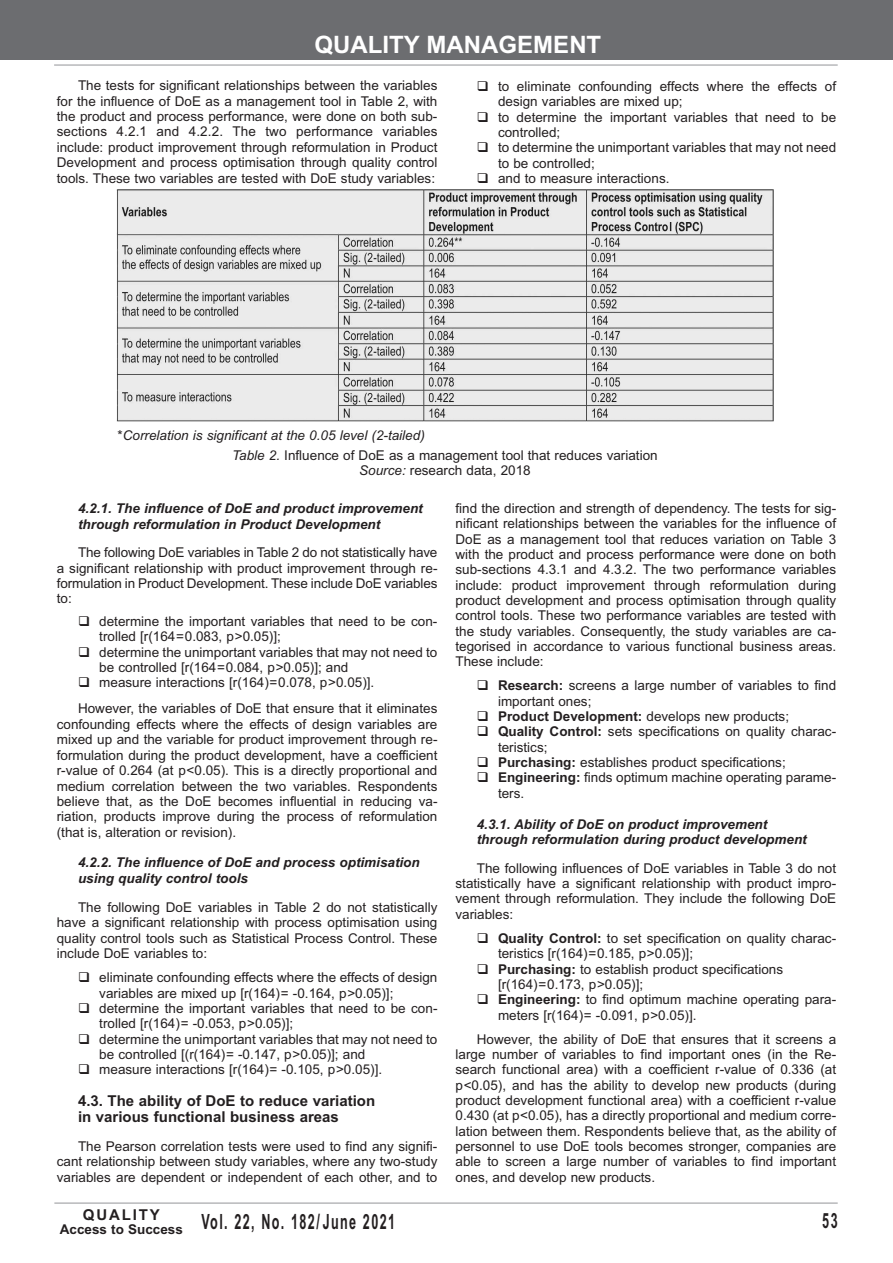
<style>
.page{position:relative;width:893px;height:1263px;background:#fff}
.page>*{position:absolute;margin:0;border:0;box-sizing:border-box;transform-origin:0 0}
.t1{font:700 24px "Arial";color:#fff}
.t2{font:700 21px "Arial";letter-spacing:.11em;color:#231f20;scale:.6 1}
.t3{font:700 15px/16.5px "Arial";color:#231f20}
.t4{font:700 15px "Arial";letter-spacing:.12em;color:#231f20}
.t5{font:13.5px/15.3px "Arial";color:#231f20;text-align:justify}
.t6{font:italic 700 13.5px/15.5px "Arial";color:#231f20}
.t7{font:italic 13.5px/20px "Arial";color:#231f20}
.s1{font-style:normal}
.s2{font-style:italic}
.s3{font-weight:700}
</style>
<div class="page">
<hr style="left:54px;top:65px;width:784px;height:1px;background:#939598">
<div style="left:0;top:0;width:893px;height:60px;background:#6c6d70"></div>
<hr style="left:54px;top:1203px;width:784px;height:1px;background:#939598">
<img style="left:116px;top:190px;width:658px;height:231px">
<h1 class="t1" style="left:314px;top:30px;width:288px">QUALITY MANAGEMENT</h1>
<p class="t5" style="left:57px;top:78px;width:382px;text-indent:21px">The tests for significant relationships between the variables for the influence of DoE as a management tool in Table 2, with the product and process performance, were done on both sub&shy;sections 4.2.1 and 4.2.2. The two performance variables include: product improvement through reformulation in Product Development and process optimisation through quality control tools. These two variables are tested with DoE study variables:</p>
<p class="t5" style="left:498px;top:78px;width:340px;text-align:left">to eliminate confounding effects where the effects of design variables are mixed up;<br>to determine the important variables that need to be controlled;<br>to determine the unimportant variables that may not need to be controlled;<br>and to measure interactions.</p>
<p class="t7" style="left:232px;top:425px;width:427px;text-indent:-115px"><span class="s1">*</span>Correlation is significant at the 0.05 level (2-tailed)<br>Table 2. <span class="s1">Influence of DoE as a management tool that reduces variation</span></p>
<p class="t5" style="left:359px;top:463px;width:173px"><span class="s2">Source:</span> research data, 2018</p>
<p class="t6" style="left:78px;top:501px;width:346px">4.2.1. The influence of DoE and product improvement through reformulation in Product Development</p>
<p class="t5" style="left:57px;top:545px;width:382px;text-indent:21px">The following DoE variables in Table 2 do not statistically have a significant relationship with product improvement through re&shy;formulation in Product Development. These include DoE variables to:</p>
<p class="t5" style="left:99px;top:614px;width:340px;text-align:left">determine the important variables that need to be con&shy;trolled [r(164=0.083, p&gt;0.05)];<br>determine the unimportant variables that may not need to be controlled [r(164=0.084, p&gt;0.05)]; and<br>measure interactions [r(164)=0.078, p&gt;0.05)].</p>
<p class="t5" style="left:57px;top:701px;width:382px;text-indent:21px">However, the variables of DoE that ensure that it eliminates confounding effects where the effects of design variables are mixed up and the variable for product improvement through re&shy;formulation during the product development, have a coefficient r-value of 0.264 (at p&lt;0.05). This is a directly proportional and medium correlation between the two variables. Respondents believe that, as the DoE becomes influential in reducing va&shy;riation, products improve during the process of reformulation (that is, alteration or revision).</p>
<p class="t6" style="left:78px;top:855px;width:343px">4.2.2. The influence of DoE and process optimisation using quality control tools</p>
<p class="t5" style="left:57px;top:899px;width:382px;text-indent:21px">The following DoE variables in Table 2 do not statistically have a significant relationship with process optimisation using quality control tools such as Statistical Process Control. These include DoE variables to:</p>
<p class="t5" style="left:99px;top:970px;width:340px;text-align:left">eliminate confounding effects where the effects of design variables are mixed up [r(164)= -0.164, p&gt;0.05)]; determine the important variables that need to be con&shy;trolled [r(164)= -0.053, p&gt;0.05)];<br>determine the unimportant variables that may not need to be controlled [(r(164)= -0.147, p&gt;0.05)]; and<br>measure interactions [r(164)= -0.105, p&gt;0.05)].</p>
<p class="t3" style="left:78px;top:1092px;width:299px">4.3. The ability of DoE to reduce variation in various functional business areas</p>
<p class="t5" style="left:57px;top:1139px;width:382px;text-indent:21px">The Pearson correlation tests were used to find any signifi&shy;cant relationship between study variables, where any two-study variables are dependent or independent of each other, and to</p>
<p class="t5" style="left:455px;top:501px;width:382px">find the direction and strength of dependency. The tests for sig&shy;nificant relationships between the variables for the influence of DoE as a management tool that reduces variation on Table 3 with the product and process performance were done on both sub-sections 4.3.1 and 4.3.2. The two performance variables include: product improvement through reformulation during product development and process optimisation through quality control tools. These two performance variables are tested with the study variables. Consequently, the study variables are ca&shy;tegorised in accordance to various functional business areas.<br>These include:</p>
<p class="t5" style="left:498px;top:678px;width:340px;text-align:left"><span class="s3">Research:</span> screens a large number of variables to find important ones;<br><span class="s3">Product Development:</span> develops new products; <span class="s3">Quality Control:</span> sets specifications on quality charac&shy;teristics;<br><span class="s3">Purchasing:</span> establishes product specifications; <span class="s3">Engineering:</span> finds optimum machine operating parame&shy;ters.</p>
<p class="t6" style="left:477px;top:816px;width:331px">4.3.1. Ability of DoE on product improvement through reformulation during product development</p>
<p class="t5" style="left:455px;top:860px;width:382px;text-indent:21px">The following influences of DoE variables in Table 3 do not statistically have a significant relationship with product impro&shy;vement through reformulation. They include the following DoE variables:</p>
<p class="t5" style="left:498px;top:931px;width:340px;text-align:left"><span class="s3">Quality Control:</span> to set specification on quality charac&shy;teristics [r(164)=0.185, p&gt;0.05)];<br><span class="s3">Purchasing:</span> to establish product specifications [r(164)=0.173, p&gt;0.05)];<br><span class="s3">Engineering:</span> to find optimum machine operating para&shy;meters [r(164)= -0.091, p&gt;0.05)].</p>
<p class="t5" style="left:455px;top:1031px;width:382px;text-indent:21px">However, the ability of DoE that ensures that it screens a large number of variables to find important ones (in the Re&shy;search functional area) with a coefficient r-value of 0.336 (at p&lt;0.05), and has the ability to develop new products (during product development functional area) with a coefficient r-value 0.430 (at p&lt;0.05), has a directly proportional and medium corre&shy;lation between them. Respondents believe that, as the ability of personnel to use DoE tools becomes stronger, companies are able to screen a large number of variables to find important ones, and develop new products.</p>
<p class="t4" style="left:83px;top:1206px;width:78px">QUALITY</p>
<h2 class="t2" style="left:60px;top:1210px;width:560px"><sub>Access</sub> <sub>to</sub> <sub>Success</sub> Vol. 22, No. 182/ June 2021</h2>
<h2 class="t2" style="left:822px;top:1209px;width:27px">53</h2>
</div>
